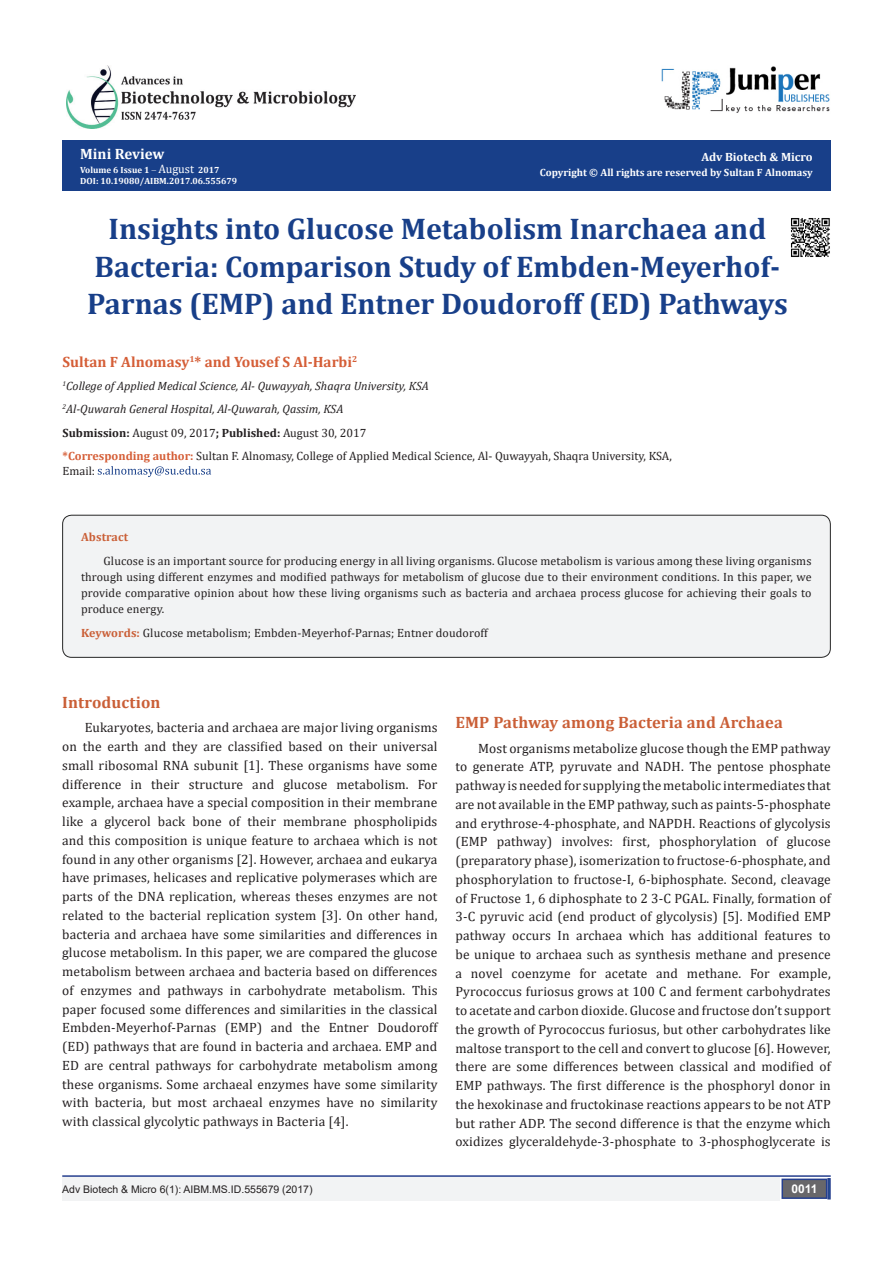
<style>
.page{position:relative;width:893px;height:1263px;background:#fff}
.page>*{position:absolute;margin:0;border:0;box-sizing:border-box;transform-origin:0 0}
.t1{font:700 30px/37.5px "Cambria";color:#183f89;text-align:center}
.t2{font:700 16.5px "Cambria";letter-spacing:.01em;color:#ca5f37}
.t3{font:700 15px "Cambria";color:#d55e37}
.t4{font:700 15px "Cambria";color:#fff}
.t5{font:13.5px/18.8px "Cambria";letter-spacing:.01em;color:#231f20;text-align:justify}
.t6{font:12px/15.8px "Cambria";color:#231f20}
.t7{font:italic 12px "Cambria";color:#231f20}
.t8{font:700 12px "Cambria";color:#fff}
.t9{font:700 12px "Cambria";letter-spacing:.01em;color:#ca5f37}
.t10{font:700 12px "Arial";color:#fff}
.t11{font:700 10.5px "Cambria";color:#fff}
.t12{font:10.5px "Arial";color:#231f20}
.t13{font:700 9px "Cambria";color:#fff}
.s1{font-weight:400;font-size:12px}
.s2{font-weight:700}
.s3{font-weight:700;color:#d55e37}
.s4{font-weight:700;color:#ca5f37}
</style>
<div class="page">
<div style="left:62px;top:140px;width:769px;height:51px;background:#183f89"></div>
<svg style="left:98px;top:466px;width:113px;height:11px"></svg>
<hr style="left:62px;top:1175px;width:769px;height:2px;background:#253f8e">
<div style="left:62px;top:1177px;width:494px;height:24px;background:#f2f3f4"></div>
<div style="left:782px;top:1179px;width:45px;height:19px;background:#68676a"></div>
<div style="left:781px;top:1178px;width:46px;height:21px;border:2px solid #253f8e"></div>
<svg style="left:827px;top:1178px;width:4px;height:21px"></svg>
<img style="left:662px;top:66px;width:168px;height:47px">
<img style="left:66px;top:65px;width:290px;height:64px">
<div style="left:506px;top:1177px;width:273px;height:24px;background:#f2f3f4"></div>
<div style="left:63px;top:515px;width:767px;height:142px;background:#f2f3f4;border-radius:9px"></div>
<div style="left:62px;top:515px;width:769px;height:143px;border:1px solid #262626;border-radius:9px"></div>
<img style="left:791px;top:218px;width:39px;height:39px">
<p class="t4" style="left:80px;top:143px;width:86px">Mini Review</p>
<p class="t13" style="left:80px;top:164px;width:141px">Volume 6 Issue 1 <span class="s1">August</span> 2017</p>
<p class="t13" style="left:80px;top:174px;width:158px">DOI: 10.19080/AIBM.2017.06.555679</p>
<p class="t8" style="left:701px;top:148px;width:113px">Adv Biotech &amp; Micro</p>
<p class="t11" style="left:540px;top:165px;width:274px">Copyright © All rights are reserved by Sultan F Alnomasy</p>
<p class="t1" style="left:87px;top:209px;width:702px">Insights into Glucose Metabolism Inarchaea and<br>Bacteria: Comparison Study of Embden-Meyerhof-<br>Parnas (EMP) and Entner Doudoroff (ED) Pathways</p>
<p class="t3" style="left:63px;top:351px;width:296px">Sultan F Alnomasy<sup>1</sup>* and Yousef S Al-Harbi<sup>2</sup></p>
<p class="t7" style="left:63px;top:377px;width:368px"><sup>1</sup>College of Applied Medical Science, Al- Quwayyah, Shaqra University, KSA</p>
<p class="t7" style="left:63px;top:401px;width:282px"><sup>2</sup>Al-Quwarah General Hospital, Al-Quwarah, Qassim, KSA</p>
<p class="t6" style="left:63px;top:425px;width:305px"><span class="s2">Submission:</span> August 09, 2017<span class="s2">; Published:</span> August 30, 2017</p>
<p class="t6" style="left:63px;top:449px;width:611px;line-height:14.4px"><span class="s3">*Corresponding author:</span> Sultan F. Alnomasy, College of Applied Medical Science, Al- Quwayyah, Shaqra University, KSA,<br>Email:</p>
<p class="t9" style="left:81px;top:528px;width:49px">Abstract</p>
<p class="t6" style="left:81px;top:553px;width:732px;text-align:justify;text-indent:22px">Glucose is an important source for producing energy in all living organisms. Glucose metabolism is various among these living organisms through using different enzymes and modified pathways for metabolism of glucose due to their environment conditions. In this paper, we provide comparative opinion about how these living organisms such as bacteria and archaea process glucose for achieving their goals to produce energy.</p>
<p class="t6" style="left:81px;top:625px;width:408px"><span class="s4">Keywords:</span> Glucose metabolism; Embden-Meyerhof-Parnas; Entner doudoroff</p>
<p class="t2" style="left:62px;top:690px;width:100px">Introduction</p>
<p class="t5" style="left:62px;top:718px;width:377px;text-indent:22px">Eukaryotes, bacteria and archaea are major living organisms on the earth and they are classified based on their universal small ribosomal RNA subunit [1]. These organisms have some difference in their structure and glucose metabolism. For example, archaea have a special composition in their membrane like a glycerol back bone of their membrane phospholipids and this composition is unique feature to archaea which is not found in any other organisms [2]. However, archaea and eukarya have primases, helicases and replicative polymerases which are parts of the DNA replication, whereas theses enzymes are not related to the bacterial replication system [3]. On other hand, bacteria and archaea have some similarities and differences in glucose metabolism. In this paper, we are compared the glucose metabolism between archaea and bacteria based on differences of enzymes and pathways in carbohydrate metabolism. This paper focused some differences and similarities in the classical Embden-Meyerhof-Parnas (EMP) and the Entner Doudoroff (ED) pathways that are found in bacteria and archaea. EMP and ED are central pathways for carbohydrate metabolism among these organisms. Some archaeal enzymes have some similarity with bacteria, but most archaeal enzymes have no similarity with classical glycolytic pathways in Bacteria [4].</p>
<p class="t2" style="left:455px;top:710px;width:329px">EMP Pathway among Bacteria and Archaea</p>
<p class="t5" style="left:455px;top:738px;width:377px;text-indent:22px">Most organisms metabolize glucose though the EMP pathway to generate ATP, pyruvate and NADH. The pentose phosphate pathway is needed for supplying the metabolic intermediates that are not available in the EMP pathway, such as paints-5-phosphate and erythrose-4-phosphate, and NAPDH. Reactions of glycolysis (EMP pathway) involves: first, phosphorylation of glucose (preparatory phase), isomerization to fructose-6-phosphate, and phosphorylation to fructose-I, 6-biphosphate. Second, cleavage of Fructose 1, 6 diphosphate to 2 3-C PGAL. Finally, formation of 3-C pyruvic acid (end product of glycolysis) [5]. Modified EMP pathway occurs In archaea which has additional features to be unique to archaea such as synthesis methane and presence a novel coenzyme for acetate and methane. For example, Pyrococcus furiosus grows at 100 C and ferment carbohydrates to acetate and carbon dioxide. Glucose and fructose don’t support the growth of Pyrococcus furiosus, but other carbohydrates like maltose transport to the cell and convert to glucose [6]. However, there are some differences between classical and modified of EMP pathways. The first difference is the phosphoryl donor in the hexokinase and fructokinase reactions appears to be not ATP but rather ADP. The second difference is that the enzyme which oxidizes glyceraldehyde-3-phosphate to 3-phosphoglycerate is</p>
<p class="t12" style="left:62px;top:1182px;width:252px">Adv Biotech &amp; Micro 6(1): AIBM.MS.ID.555679 (2017)</p>
<p class="t10" style="left:791px;top:1180px;width:28px">0011</p>
</div>
